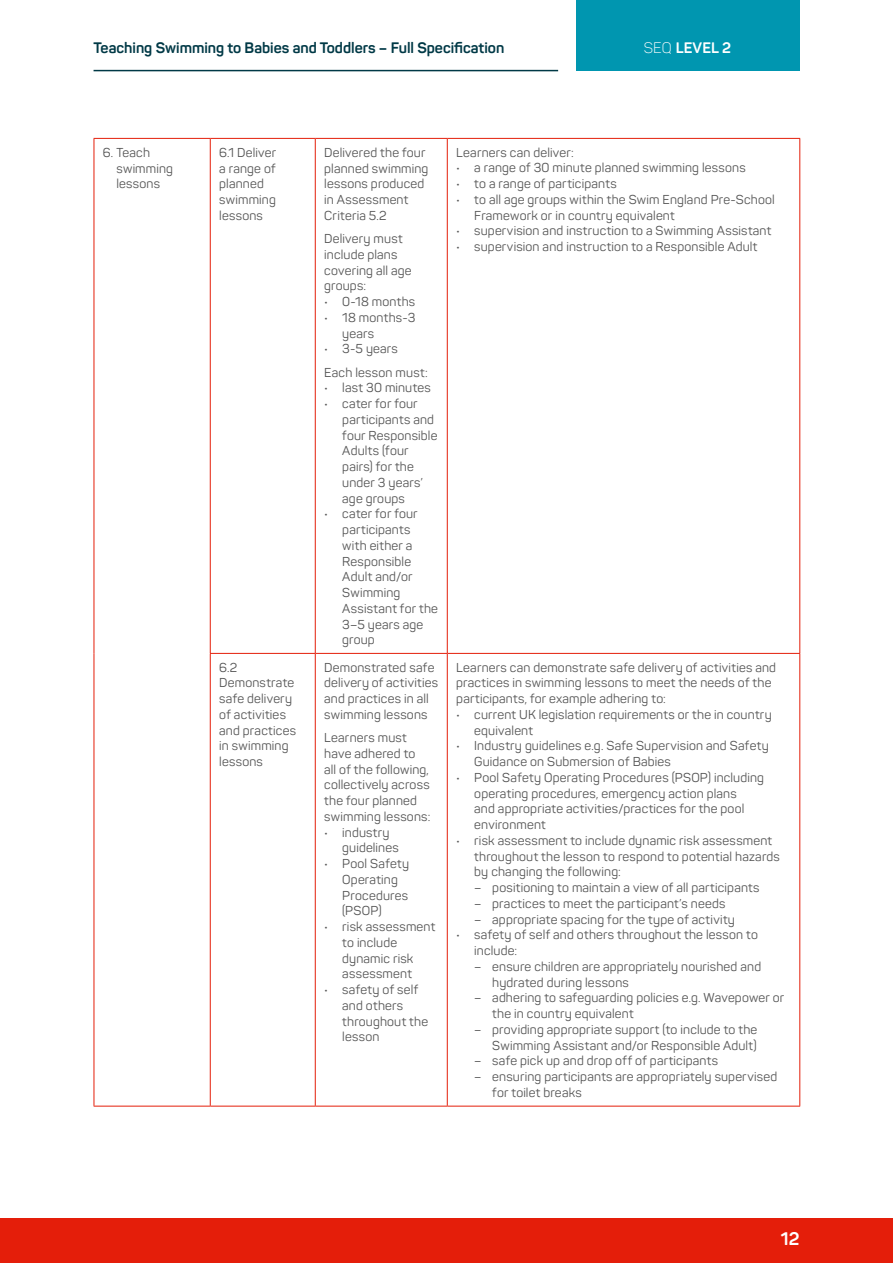
<style>
.page{position:relative;width:893px;height:1263px;background:#fff}
.page>*{position:absolute;margin:0;border:0;box-sizing:border-box;transform-origin:0 0}
.t1{font:700 18px "Panton";color:#fff}
.t2{font:700 15px "Panton";color:#003946}
.t3{font:700 15px "Panton";letter-spacing:.01em;color:#fff}
.t4{font:12.75px/15.8px "Panton";letter-spacing:.015em;color:#545454}
.s1{font-weight:300}
</style>
<div class="page">
<div style="left:576px;top:0;width:223px;height:71px;background:#0096b0"></div>
<hr style="left:94px;top:70px;width:464px;height:1px;background:#003946">
<div style="left:0;top:1218px;width:893px;height:45px;background:#e41e0a"></div>
<hr style="left:94px;top:139px;width:1px;height:514px;background:#e41e0a">
<hr style="left:94px;top:653px;width:1px;height:453px;background:#e41e0a">
<hr style="left:210px;top:139px;width:1px;height:514px;background:#e41e0a">
<hr style="left:315px;top:139px;width:1px;height:514px;background:#e41e0a">
<hr style="left:447px;top:139px;width:1px;height:514px;background:#e41e0a">
<hr style="left:799px;top:139px;width:1px;height:514px;background:#e41e0a">
<hr style="left:210px;top:654px;width:1px;height:452px;background:#e41e0a">
<hr style="left:315px;top:654px;width:1px;height:452px;background:#e41e0a">
<hr style="left:447px;top:654px;width:1px;height:452px;background:#e41e0a">
<hr style="left:799px;top:654px;width:1px;height:452px;background:#e41e0a">
<hr style="left:94px;top:138px;width:116px;height:1px;background:#e41e0a">
<hr style="left:210px;top:138px;width:105px;height:1px;background:#e41e0a">
<hr style="left:315px;top:138px;width:132px;height:1px;background:#e41e0a">
<hr style="left:447px;top:138px;width:353px;height:1px;background:#e41e0a">
<hr style="left:210px;top:653px;width:105px;height:1px;background:#e41e0a">
<hr style="left:315px;top:653px;width:132px;height:1px;background:#e41e0a">
<hr style="left:447px;top:653px;width:353px;height:1px;background:#e41e0a">
<hr style="left:94px;top:1106px;width:116px;height:1px;background:#e41e0a">
<hr style="left:210px;top:1106px;width:105px;height:1px;background:#e41e0a">
<hr style="left:315px;top:1106px;width:132px;height:1px;background:#e41e0a">
<hr style="left:447px;top:1106px;width:353px;height:1px;background:#e41e0a">
<p class="t2" style="left:94px;top:39px;width:412px">Teaching Swimming to Babies and Toddlers – Full Specification</p>
<p class="t3" style="left:644px;top:39px;width:89px"><span class="s1">SEQ</span> LEVEL 2</p>
<p class="t4" style="left:116px;top:144px;width:58px;text-indent:-14px">6. Teach swimming lessons</p>
<p class="t4" style="left:219px;top:144px;width:58px">6.1 Deliver a range of planned swimming lessons</p>
<p class="t4" style="left:324px;top:144px;width:106px">Delivered the four planned swimming lessons produced in Assessment<br>Criteria 5.2</p>
<p class="t4" style="left:324px;top:231px;width:89px">Delivery must include plans covering all age groups:</p>
<p class="t4" style="left:324px;top:294px;width:92px">• 0-18 months</p>
<p class="t4" style="left:342px;top:309px;width:75px;text-indent:-18px">• 18 months-3 years</p>
<p class="t4" style="left:324px;top:337px;width:105px;line-height:23.2px">• 3-5 years<br>Each lesson must:</p>
<p class="t4" style="left:324px;top:380px;width:108px">• last 30 minutes</p>
<p class="t4" style="left:342px;top:396px;width:97px;text-indent:-18px">• cater for four participants and four Responsible<br>Adults (four pairs) for the under 3 years’ age groups</p>
<p class="t4" style="left:342px;top:506px;width:97px;text-indent:-18px">• cater for four participants with either a<br>Responsible<br>Adult and/or<br>Swimming<br>Assistant for the<br>3–5 years age group</p>
<p class="t4" style="left:219px;top:659px;width:78px">6.2<br>Demonstrate safe delivery of activities and practices in swimming lessons</p>
<p class="t4" style="left:324px;top:659px;width:115px">Demonstrated safe delivery of activities and practices in all swimming lessons</p>
<p class="t4" style="left:324px;top:730px;width:108px">Learners must have adhered to all of the following, collectively across the four planned swimming lessons:</p>
<p class="t4" style="left:342px;top:824px;width:58px;text-indent:-18px">• industry guidelines</p>
<p class="t4" style="left:342px;top:856px;width:68px;text-indent:-18px">• Pool Safety<br>Operating<br>Procedures (PSOP)</p>
<p class="t4" style="left:342px;top:919px;width:95px;text-indent:-18px">• risk assessment to include dynamic risk assessment</p>
<p class="t4" style="left:342px;top:982px;width:87px;text-indent:-18px">• safety of self and others throughout the lesson</p>
<p class="t4" style="left:456px;top:144px;width:119px">Learners can deliver:</p>
<p class="t4" style="left:456px;top:160px;width:291px">• a range of 30 minute planned swimming lessons</p>
<p class="t4" style="left:456px;top:176px;width:162px">• to a range of participants</p>
<p class="t4" style="left:474px;top:192px;width:302px;text-indent:-18px">• to all age groups within the Swim England Pre-School<br>Framework or in country equivalent</p>
<p class="t4" style="left:456px;top:223px;width:317px">• supervision and instruction to a Swimming Assistant</p>
<p class="t4" style="left:456px;top:239px;width:303px">• supervision and instruction to a Responsible Adult</p>
<p class="t4" style="left:456px;top:659px;width:321px">Learners can demonstrate safe delivery of activities and practices in swimming lessons to meet the needs of the participants, for example adhering to:</p>
<p class="t4" style="left:474px;top:706px;width:299px;text-indent:-18px">• current UK legislation requirements or the in country equivalent</p>
<p class="t4" style="left:474px;top:738px;width:296px;text-indent:-18px">• Industry guidelines e.g. Safe Supervision and Safety<br>Guidance on Submersion of Babies</p>
<p class="t4" style="left:474px;top:769px;width:291px;text-indent:-18px">• Pool Safety Operating Procedures (PSOP) including operating procedures, emergency action plans<br>and appropriate activities/practices for the pool environment</p>
<p class="t4" style="left:474px;top:832px;width:307px;text-indent:-18px">• risk assessment to include dynamic risk assessment throughout the lesson to respond to potential hazards by changing the following:</p>
<p class="t4" style="left:474px;top:880px;width:287px">– positioning to maintain a view of all participants</p>
<p class="t4" style="left:474px;top:895px;width:253px">– practices to meet the participant’s needs</p>
<p class="t4" style="left:474px;top:911px;width:262px">– appropriate spacing for the type of activity</p>
<p class="t4" style="left:474px;top:927px;width:285px;text-indent:-18px">• safety of self and others throughout the lesson to include:</p>
<p class="t4" style="left:492px;top:958px;width:270px;text-indent:-18px">– ensure children are appropriately nourished and hydrated during lessons</p>
<p class="t4" style="left:492px;top:990px;width:293px;text-indent:-18px">– adhering to safeguarding policies e.g. Wavepower or the in country equivalent</p>
<p class="t4" style="left:474px;top:1021px;width:285px;text-align:right">– providing appropriate support (to include to the<br>Swimming Assistant and/or Responsible Adult)</p>
<p class="t4" style="left:474px;top:1053px;width:245px">– safe pick up and drop off of participants</p>
<p class="t4" style="left:492px;top:1068px;width:286px;text-indent:-18px">– ensuring participants are appropriately supervised for toilet breaks</p>
<h1 class="t1" style="left:781px;top:1227px;width:20px">12</h1>
</div>
